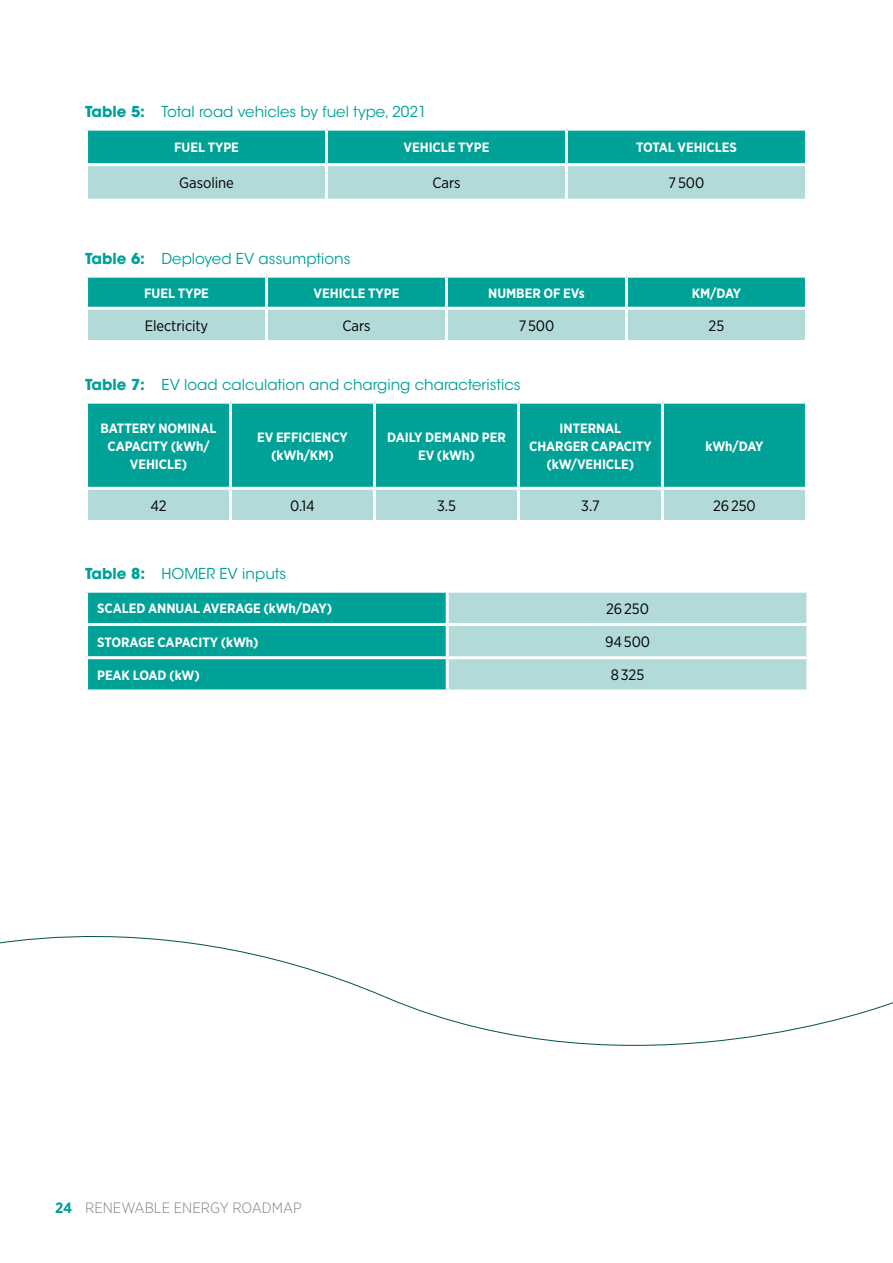
<style>
.page{position:relative;width:893px;height:1263px;background:#fff}
.page>*{position:absolute;margin:0;border:0;box-sizing:border-box;transform-origin:0 0}
.t1{font:15px "ITC Avant Garde Std";color:#00a197}
.t2{font:15px "Gotham Narrow";letter-spacing:-.005em;color:#000}
.t3{font:300 15px "Gotham Narrow";color:#808285}
.t4{font:700 13.5px/18px "Gotham Narrow";letter-spacing:-.005em;color:#fff;text-align:center}
.s1{font-weight:700}
.s2{font-weight:700;color:#00a197}
</style>
<div class="page">
<svg style="left:0;top:936px;width:893px;height:110px"></svg>
<svg style="left:88px;top:131px;width:717px;height:68px;background:#5abeb8"></svg>
<hr style="left:325px;top:131px;width:3px;height:32px;background:#fff">
<hr style="left:565px;top:131px;width:3px;height:32px;background:#fff">
<hr style="left:325px;top:166px;width:3px;height:33px;background:#fff">
<hr style="left:565px;top:166px;width:3px;height:33px;background:#fff">
<hr style="left:85px;top:163px;width:241px;height:3px;background:#fff">
<hr style="left:326px;top:163px;width:240px;height:3px;background:#fff">
<hr style="left:566px;top:163px;width:242px;height:3px;background:#fff">
<svg style="left:88px;top:278px;width:717px;height:62px;background:#5bbeb8"></svg>
<hr style="left:265px;top:278px;width:3px;height:29px;background:#fff">
<hr style="left:445px;top:278px;width:3px;height:29px;background:#fff">
<hr style="left:625px;top:278px;width:3px;height:29px;background:#fff">
<hr style="left:265px;top:310px;width:3px;height:30px;background:#fff">
<hr style="left:445px;top:310px;width:3px;height:30px;background:#fff">
<hr style="left:625px;top:310px;width:3px;height:30px;background:#fff">
<hr style="left:85px;top:307px;width:181px;height:3px;background:#fff">
<hr style="left:266px;top:307px;width:180px;height:3px;background:#fff">
<hr style="left:446px;top:307px;width:180px;height:3px;background:#fff">
<hr style="left:626px;top:307px;width:182px;height:3px;background:#fff">
<div style="left:88px;top:404px;width:717px;height:83px;background:#00a197"></div>
<div style="left:88px;top:490px;width:717px;height:30px;background:#b1dad8"></div>
<hr style="left:229px;top:404px;width:3px;height:83px;background:#fff">
<hr style="left:373px;top:404px;width:3px;height:83px;background:#fff">
<hr style="left:517px;top:404px;width:3px;height:83px;background:#fff">
<hr style="left:661px;top:404px;width:3px;height:83px;background:#fff">
<hr style="left:229px;top:490px;width:3px;height:30px;background:#fff">
<hr style="left:373px;top:490px;width:3px;height:30px;background:#fff">
<hr style="left:517px;top:490px;width:3px;height:30px;background:#fff">
<hr style="left:661px;top:490px;width:3px;height:30px;background:#fff">
<svg style="left:88px;top:593px;width:718px;height:96px;background:#58bdb7"></svg>
<hr style="left:85px;top:623px;width:364px;height:3px;background:#fff">
<hr style="left:85px;top:656px;width:364px;height:3px;background:#fff">
<hr style="left:449px;top:623px;width:360px;height:3px;background:#fff">
<hr style="left:449px;top:656px;width:360px;height:3px;background:#fff">
<hr style="left:446px;top:593px;width:3px;height:30px;background:#fff">
<hr style="left:446px;top:626px;width:3px;height:30px;background:#fff">
<hr style="left:446px;top:659px;width:3px;height:30px;background:#fff">
<p class="t1" style="left:85px;top:102px;width:343px"><span class="s1">Table 5:</span> Total road vehicles by fuel type, 2021</p>
<p class="t4" style="left:174px;top:138px;width:66px">FUEL TYPE</p>
<p class="t4" style="left:404px;top:138px;width:87px">VEHICLE TYPE</p>
<p class="t4" style="left:636px;top:138px;width:102px">TOTAL VEHICLES</p>
<p class="t2" style="left:179px;top:174px;width:56px">Gasoline</p>
<p class="t2" style="left:432px;top:174px;width:30px">Cars</p>
<p class="t2" style="left:669px;top:174px;width:37px">7 500</p>
<p class="t1" style="left:85px;top:249px;width:267px"><span class="s1">Table 6:</span> Deployed EV assumptions</p>
<p class="t4" style="left:144px;top:284px;width:66px">FUEL TYPE</p>
<p class="t4" style="left:314px;top:284px;width:87px">VEHICLE TYPE</p>
<p class="t4" style="left:488px;top:284px;width:98px">NUMBER OF EVs</p>
<p class="t4" style="left:692px;top:284px;width:51px">KM/DAY</p>
<p class="t2" style="left:145px;top:316px;width:65px">Electricity</p>
<p class="t2" style="left:342px;top:316px;width:30px">Cars</p>
<p class="t2" style="left:519px;top:316px;width:37px">7 500</p>
<p class="t2" style="left:709px;top:316px;width:17px">25</p>
<p class="t1" style="left:85px;top:375px;width:437px"><span class="s1">Table 7:</span> EV load calculation and charging characteristics</p>
<p class="t4" style="left:101px;top:419px;width:118px">BATTERY NOMINAL<br>CAPACITY (kWh/<br>VEHICLE)</p>
<p class="t4" style="left:257px;top:428px;width:92px">EV EFFICIENCY (kWh/KM)</p>
<p class="t4" style="left:387px;top:428px;width:120px">DAILY DEMAND PER<br>EV (kWh)</p>
<p class="t4" style="left:529px;top:419px;width:124px">INTERNAL<br>CHARGER CAPACITY (kW/VEHICLE)</p>
<p class="t4" style="left:705px;top:437px;width:60px">kWh/DAY</p>
<p class="t2" style="left:150px;top:496px;width:18px">42</p>
<p class="t2" style="left:290px;top:496px;width:26px">0.14</p>
<p class="t2" style="left:437px;top:496px;width:20px">3.5</p>
<p class="t2" style="left:581px;top:496px;width:20px">3.7</p>
<p class="t2" style="left:713px;top:496px;width:44px">26 250</p>
<p class="t1" style="left:85px;top:564px;width:203px"><span class="s1">Table 8:</span> HOMER EV inputs</p>
<p class="t4" style="left:97px;top:599px;width:236px">SCALED ANNUAL AVERAGE (kWh/DAY)</p>
<p class="t2" style="left:606px;top:599px;width:44px">26 250</p>
<p class="t4" style="left:97px;top:633px;width:163px">STORAGE CAPACITY (kWh)</p>
<p class="t2" style="left:605px;top:632px;width:46px">94 500</p>
<p class="t4" style="left:97px;top:666px;width:104px">PEAK LOAD (kW)</p>
<p class="t2" style="left:611px;top:666px;width:35px">8 325</p>
<p class="t3" style="left:55px;top:1198px;width:248px"><span class="s2">24</span> RENEWABLE ENERGY ROADMAP</p>
</div>
